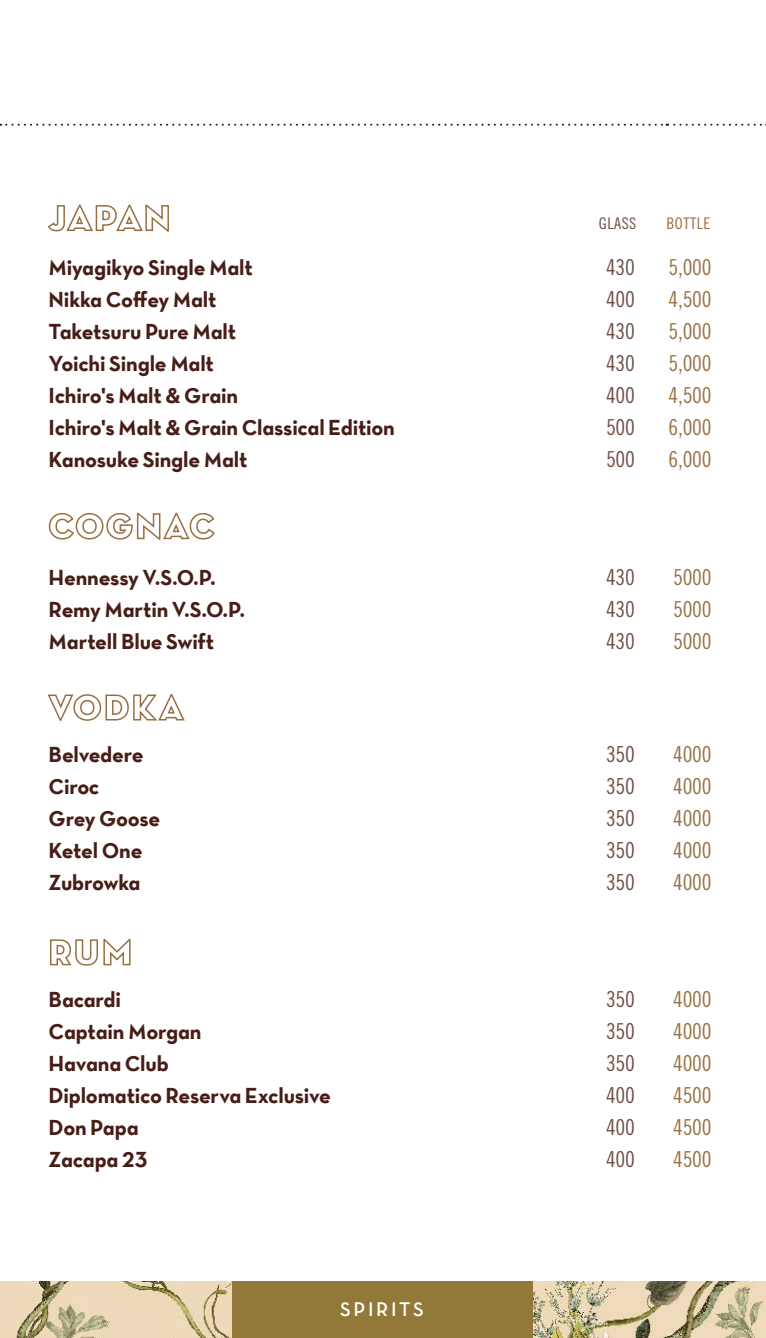
<style>
.page{position:relative;width:766px;height:1338px;background:#fff}
.page>*{position:absolute;margin:0;border:0;box-sizing:border-box;transform-origin:0 0}
.t1{font:22px/32px "Neutra Text TF Bold Alt";letter-spacing:-.01em;color:#471d17}
.t2{font:22px/32px "Trade Gothic LT Std Cn 18";letter-spacing:-.01em;color:#986f42;text-align:justify}
.t3{font:22px/32px "Trade Gothic LT Std Cn 18";letter-spacing:-.01em;color:#6f4d44;text-align:justify}
.t4{font:20px "Neutra Text Demi SC";letter-spacing:.13em;color:#fff}
.t5{font:16px "Trade Gothic LT Std Cn 18";letter-spacing:.03em;color:#986f42}
.t6{font:16px "Trade Gothic LT Std Cn 18";letter-spacing:.03em;color:#6f4d44}
</style>
<div class="page">
<img style="left:533px;top:1281px;width:232px;height:57px">
<svg style="left:0;top:1281px;width:233px;height:57px;fill:#eedaba"></svg>
<div style="left:233px;top:1281px;width:300px;height:57px;background:#937939"></div>
<svg style="left:48px;top:204px;width:121px;height:28px"></svg>
<svg style="left:48px;top:512px;width:167px;height:28px"></svg>
<svg style="left:47px;top:694px;width:138px;height:27px"></svg>
<svg style="left:50px;top:938px;width:81px;height:28px"></svg>
<svg style="left:0;top:124px;width:766px;height:2px"></svg>
<p class="t6" style="left:598px;top:214px;width:39px">GLASS</p>
<p class="t5" style="left:666px;top:214px;width:46px">BOTTLE</p>
<p class="t1" style="left:49px;top:251px;width:348px">Miyagikyo Single Malt<br>Nikka Coffey Malt<br>Taketsuru Pure Malt<br>Yoichi Single Malt<br>Ichiro's Malt &amp; Grain<br>Ichiro's Malt &amp; Grain Classical Edition<br>Kanosuke Single Malt</p>
<p class="t3" style="left:605px;top:251px;width:30px">430<br>400<br>430<br>430<br>400<br>500<br>500</p>
<p class="t2" style="left:668px;top:251px;width:45px">5,000<br>4,500<br>5,000<br>5,000<br>4,500<br>6,000<br>6,000</p>
<p class="t1" style="left:49px;top:561px;width:197px">Hennessy V.S.O.P.<br>Remy Martin V.S.O.P.<br>Martell Blue Swift</p>
<p class="t3" style="left:605px;top:561px;width:30px">430<br>430<br>430</p>
<p class="t2" style="left:673px;top:561px;width:40px">5000<br>5000<br>5000</p>
<p class="t1" style="left:49px;top:738px;width:113px">Belvedere<br>Ciroc<br>Grey Goose<br>Ketel One<br>Zubrowka</p>
<p class="t3" style="left:605px;top:738px;width:30px">350<br>350<br>350<br>350<br>350</p>
<p class="t2" style="left:673px;top:738px;width:40px">4000<br>4000<br>4000<br>4000<br>4000</p>
<p class="t1" style="left:49px;top:983px;width:284px">Bacardi<br>Captain Morgan<br>Havana Club<br>Diplomatico Reserva Exclusive<br>Don Papa<br>Zacapa 23</p>
<p class="t3" style="left:605px;top:983px;width:30px">350<br>350<br>350<br>400<br>400<br>400</p>
<p class="t2" style="left:673px;top:983px;width:40px">4000<br>4000<br>4000<br>4500<br>4500<br>4500</p>
<p class="t4" style="left:340px;top:1297px;width:85px">SPIRITS</p>
</div>
